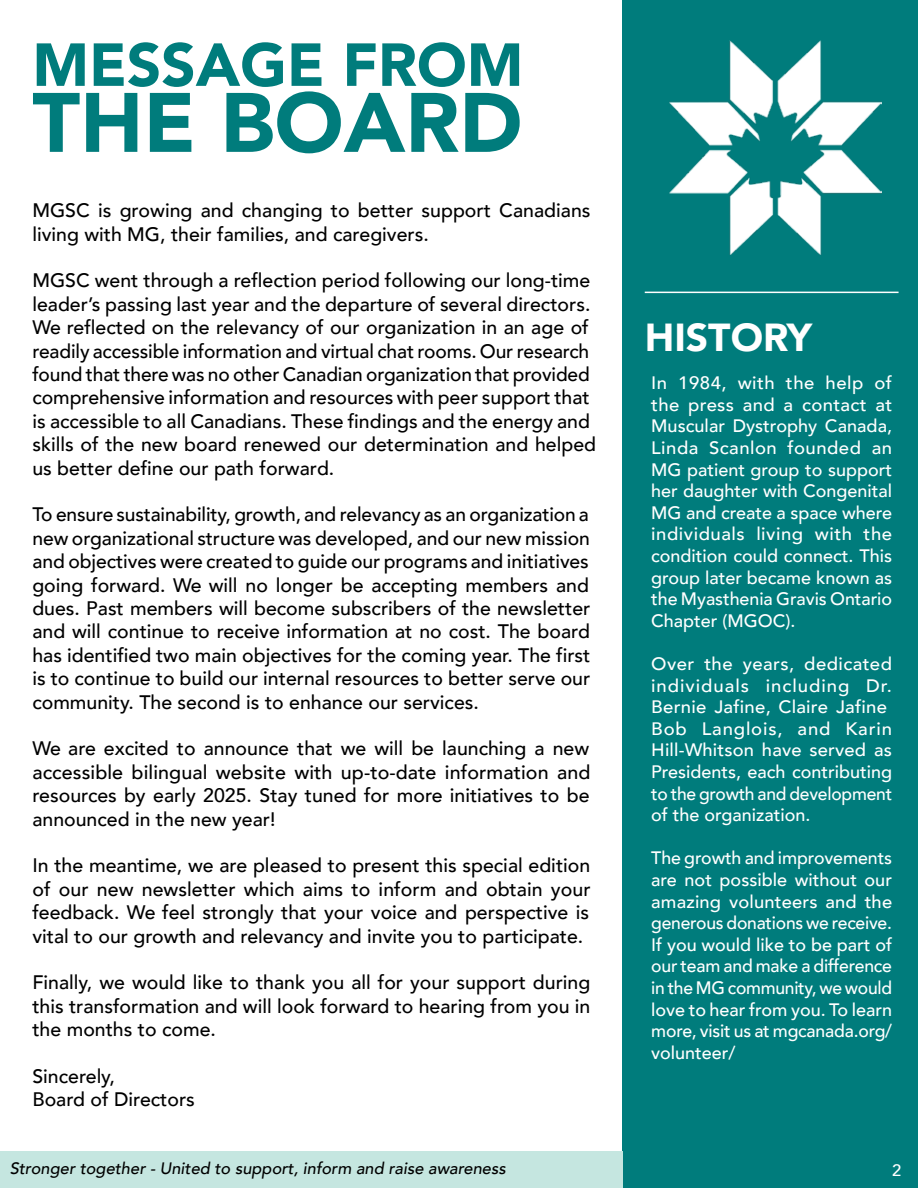
<style>
.page{position:relative;width:918px;height:1188px;background:#fff}
.page>*{position:absolute;margin:0;border:0;box-sizing:border-box;transform-origin:0 0}
.t1{font:900 83.25px "Tcmnky Avenir";color:#007c7c}
.t2{font:900 60px "Tcmnky Avenir";color:#007c7c}
.t3{font:900 39px "Tcmnky Avenir";color:#fff}
.t4{font:500 19.5px/23.4px "Wcbdgs Avenir";color:#000;text-align:justify}
.t5{font:500 18px/21.6px "Wcbdgs Avenir";color:#fff;text-align:justify}
.t6{font:italic 500 16.5px "Xvfslt Avenir";color:#000}
.t7{font:500 16.5px "Wcbdgs Avenir";color:#fff}
.s1{font-family:"Avenir"}
</style>
<div class="page">
<div style="left:622px;top:0;width:296px;height:1188px;background:#007c7c"></div>
<hr style="left:645px;top:292px;width:254px;height:1px;background:#fff">
<div style="left:0;top:1151px;width:622px;height:37px;background:#c5e6e0"></div>
<img style="left:669px;top:40px;width:213px;height:215px">
<h1 class="t2" style="left:32px;top:14px;width:493px">MESSAGE FROM</h1>
<h1 class="t1" style="left:32px;top:52px;width:492px">THE BOARD</h1>
<p class="t4" style="left:32px;top:198px;width:560px">MGSC is growing and changing to better support Canadians living with MG, their families, and caregivers.</p>
<p class="t4" style="left:32px;top:268px;width:565px;text-align:left">MGSC went through a reflection period following our long-time leader’s passing last year and the departure of several directors.<br>We reflected on the relevancy of our organization in an age of readily accessible information and virtual chat rooms. Our research found that there was no other Canadian organization that provided comprehensive information and resources with peer support that is accessible to all Canadians. These findings and the energy and skills of the new board renewed our determination and helped us better define our path forwa<span class="s1">r</span>d.</p>
<p class="t4" style="left:32px;top:502px;width:560px">To ensure sustainability, growth, and relevancy as an organization a new organizational structure was developed, and our new mission and objectives were created to guide our programs and initiatives going forward. We will no longer be accepting members and dues. Past members will become subscribers of the newsletter and will continue to receive information at no cost. The board has identified two main objectives for the coming year. The first is to continue to build our internal resources to better serve our community. The second is to enhance our services.</p>
<p class="t4" style="left:32px;top:736px;width:560px">We are excited to announce that we will be launching a new accessible bilingual website with up-to-date information and resources by early 2025. Stay tuned for more initiatives to be announced in the new year!</p>
<p class="t4" style="left:32px;top:853px;width:560px">In the meantime, we are pleased to present this special edition of our new newsletter which aims to inform and obtain your feedback. We feel strongly that your voice and perspective is vital to our growth and relevancy and invite you to participate.</p>
<p class="t4" style="left:32px;top:970px;width:560px">Finally, we would like to thank you all for your support during this transformation and will look forward to hearing from you in the months to come.</p>
<p class="t4" style="left:32px;top:1063px;width:164px">Sincerely,<br>Board of Directors</p>
<h2 class="t3" style="left:645px;top:304px;width:169px">HISTORY</h2>
<p class="t5" style="left:651px;top:371px;width:242px">In 1984, with the help of the press and a contact at Muscular Dystrophy Canada, Linda Scanlon founded an MG patient group to support her daughter with Congenital MG and create a space where individuals living with the condition could connect. This group later became known as the Myasthenia Gravis Ontario Chapter (MGOC).</p>
<p class="t5" style="left:651px;top:652px;width:242px;text-align:left">Over the years, dedicated individuals including Dr.<br>Bernie Jafine, Claire Jafine<br>Bob Langlois, and Karin<br>Hill-Whitson have served as<br>Presidents, each contributing to the growth and development of the organization.</p>
<p class="t5" style="left:651px;top:846px;width:242px">The growth and improvements are not possible without our amazing volunteers and the generous donations we receive.<br>If you would like to be part of our team and make a difference in the MG community, we would love to hear from you. To learn more, visit us at mgcanada.org/ volunteer/</p>
<p class="t6" style="left:10px;top:1159px;width:498px">Stronger together - United to support, inform and raise awareness</p>
<p class="t7" style="left:892px;top:1156px;width:11px">2</p>
</div>
